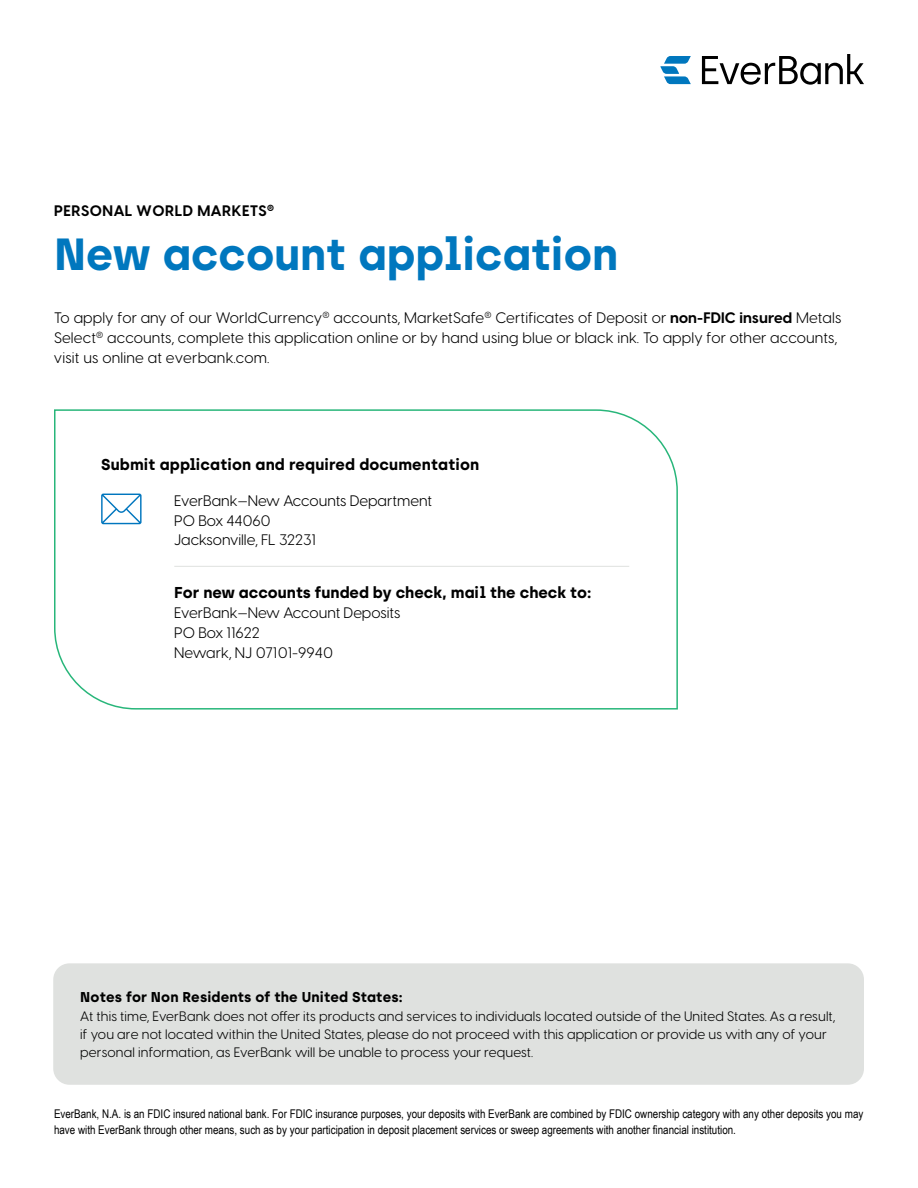
<style>
.page{position:relative;width:918px;height:1188px;background:#fff}
.page>*{position:absolute;margin:0;border:0;box-sizing:border-box;transform-origin:0 0}
.t1{font:700 45px "Ever Type";color:#0077be}
.t2{font:700 15.75px "Ever Type";color:#000}
.t3{font:15px/20px "Visby CF";letter-spacing:.005em;color:#000}
.t4{font:700 15px "Visby CF";letter-spacing:.035em;color:#000}
.t5{font:700 14.25px "Ever Type";letter-spacing:.01em;color:#000}
.t6{font:13.5px/18.5px "Visby CF";letter-spacing:.01em;color:#000}
.t7{font:12px/16.2px "Arial Narrow";color:#000}
.s1{font-weight:700}
</style>
<div class="page">
<svg style="left:660px;top:56px;width:31px;height:28px"></svg>
<svg style="left:702px;top:54px;width:162px;height:31px"></svg>
<div style="left:53px;top:963px;width:811px;height:122px;background:#dfe1df;border-radius:16px"></div>
<svg style="left:54px;top:409px;width:624px;height:301px"></svg>
<hr style="left:174px;top:566px;width:455px;height:1px;background:#dfe1df">
<svg style="left:101px;top:494px;width:41px;height:30px"></svg>
<p class="t4" style="left:54px;top:199px;width:222px">PERSONAL WORLD MARKETS<sup>®</sup></p>
<h1 class="t1" style="left:54px;top:226px;width:566px">New account application</h1>
<p class="t3" style="left:54px;top:307px;width:789px">To apply for any of our WorldCurrency<sup>®</sup> accounts, MarketSafe<sup>®</sup> Certificates of Deposit or <span class="s1">non-FDIC insured</span> Metals<br>Select<sup>®</sup> accounts, complete this application online or by hand using blue or black ink. To apply for other accounts, visit us online at everbank.com.</p>
<p class="t2" style="left:101px;top:455px;width:380px">Submit application and required documentation</p>
<p class="t3" style="left:174px;top:489px;width:259px">EverBank—New Accounts Department<br>PO Box 44060<br>Jacksonville, FL 32231</p>
<p class="t2" style="left:174px;top:582px;width:419px">For new accounts funded by check, mail the check to:</p>
<p class="t3" style="left:174px;top:601px;width:228px">EverBank—New Account Deposits<br>PO Box 11622<br>Newark, NJ 07101-9940</p>
<p class="t5" style="left:80px;top:988px;width:324px">Notes for Non Residents of the United States:</p>
<p class="t6" style="left:80px;top:1006px;width:757px">At this time, EverBank does not offer its products and services to individuals located outside of the United States. As a result, if you are not located within the United States, please do not proceed with this application or provide us with any of your personal information, as EverBank will be unable to process your request.</p>
<p class="t7" style="left:54px;top:1105px;width:811px">EverBank, N.A. is an FDIC insured national bank. For FDIC insurance purposes, your deposits with EverBank are combined by FDIC ownership category with any other deposits you may have with EverBank through other means, such as by your participation in deposit placement services or sweep agreements with another financial institution.</p>
</div>
